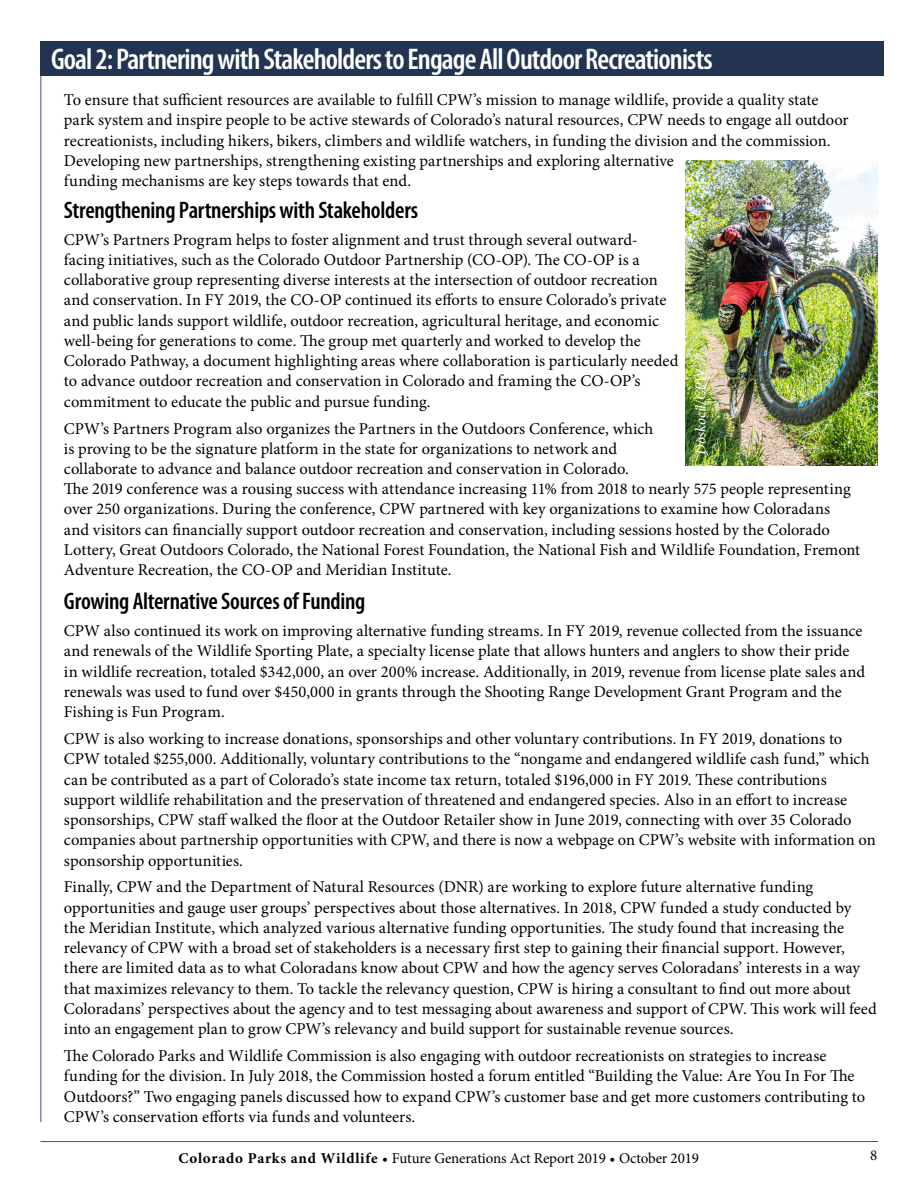
<style>
.page{position:relative;width:918px;height:1188px;background:#fff}
.page>*{position:absolute;margin:0;border:0;box-sizing:border-box;transform-origin:0 0}
.t1{font:600 condensed 30px "Myriad Pro";letter-spacing:-.03em;color:#fff}
.t2{font:600 condensed 24px "Myriad Pro";letter-spacing:-.01em;color:#000}
.t3{font:16.5px/20.2px "Minion Pro";color:#000}
.t4{font:15px "Minion Pro";letter-spacing:-.01em;color:#000}
.t5{font:italic 15px "Minion Pro";letter-spacing:-.005em;color:#fff}
.s1{font-weight:700}
</style>
<div class="page">
<hr style="left:40px;top:1141px;width:838px;height:1px;background:#3d547b">
<div style="left:40px;top:41px;width:844px;height:35px;background:#223452"></div>
<img style="left:685px;top:161px;width:193px;height:304px">
<h1 class="t1" style="left:51px;top:40px;width:663px">Goal 2: Partnering with Stakeholders to Engage All Outdoor Recreationists</h1>
<p class="t3" style="left:64px;top:90px;width:786px">To ensure that sufficient resources are available to fulfill CPW’s mission to manage wildlife, provide a quality state park system and inspire people to be active stewards of Colorado’s natural resources, CPW needs to engage all outdoor recreationists, including hikers, bikers, climbers and wildlife watchers, in funding the division and the commission.<br>Developing new partnerships, strengthening existing partnerships and exploring alternative<br>funding mechanisms are key steps towards that end.</p>
<h2 class="t2" style="left:64px;top:195px;width:356px">Strengthening Partnerships with Stakeholders</h2>
<p class="t3" style="left:64px;top:229px;width:616px">CPW’s Partners Program helps to foster alignment and trust through several outward&shy;facing initiatives, such as the Colorado Outdoor Partnership (CO-OP). The CO-OP is a collaborative group representing diverse interests at the intersection of outdoor recreation and conservation. In FY 2019, the CO-OP continued its efforts to ensure Colorado’s private and public lands support wildlife, outdoor recreation, agricultural heritage, and economic well-being for generations to come. The group met quarterly and worked to develop the Colorado Pathway, a document highlighting areas where collaboration is particularly needed to advance outdoor recreation and conservation in Colorado and framing the CO-OP’s commitment to educate the public and pursue funding.</p>
<p class="t3" style="left:64px;top:418px;width:798px">CPW’s Partners Program also organizes the Partners in the Outdoors Conference, which<br>is proving to be the signature platform in the state for organizations to network and<br>collaborate to advance and balance outdoor recreation and conservation in Colorado.<br>The 2019 conference was a rousing success with attendance increasing 11% from 2018 to nearly 575 people representing over 250 organizations. During the conference, CPW partnered with key organizations to examine how Coloradans<br>and visitors can financially support outdoor recreation and conservation, including sessions hosted by the Colorado Lottery, Great Outdoors Colorado, the National Forest Foundation, the National Fish and Wildlife Foundation, Fremont Adventure Recreation, the CO-OP and Meridian Institute.</p>
<h2 class="t2" style="left:64px;top:586px;width:303px">Growing Alternative Sources of Funding</h2>
<p class="t3" style="left:64px;top:621px;width:803px">CPW also continued its work on improving alternative funding streams. In FY 2019, revenue collected from the issuance and renewals of the Wildlife Sporting Plate, a specialty license plate that allows hunters and anglers to show their pride in wildlife recreation, totaled $342,000, an over 200% increase. Additionally, in 2019, revenue from license plate sales and renewals was used to fund over $450,000 in grants through the Shooting Range Development Grant Program and the Fishing is Fun Program.</p>
<p class="t3" style="left:64px;top:729px;width:813px">CPW is also working to increase donations, sponsorships and other voluntary contributions. In FY 2019, donations to CPW totaled $255,000. Additionally, voluntary contributions to the “nongame and endangered wildlife cash fund,” which can be contributed as a part of Colorado’s state income tax return, totaled $196,000 in FY 2019. These contributions support wildlife rehabilitation and the preservation of threatened and endangered species. Also in an effort to increase sponsorships, CPW staff walked the floor at the Outdoor Retailer show in June 2019, connecting with over 35 Colorado companies about partnership opportunities with CPW, and there is now a webpage on CPW’s website with information on sponsorship opportunities.</p>
<p class="t3" style="left:64px;top:877px;width:814px">Finally, CPW and the Department of Natural Resources (DNR) are working to explore future alternative funding opportunities and gauge user groups’ perspectives about those alternatives. In 2018, CPW funded a study conducted by<br>the Meridian Institute, which analyzed various alternative funding opportunities. The study found that increasing the relevancy of CPW with a broad set of stakeholders is a necessary first step to gaining their financial support. However, there are limited data as to what Coloradans know about CPW and how the agency serves Coloradans’ interests in a way that maximizes relevancy to them. To tackle the relevancy question, CPW is hiring a consultant to find out more about Coloradans’ perspectives about the agency and to test messaging about awareness and support of CPW. This work will feed into an engagement plan to grow CPW’s relevancy and build support for sustainable revenue sources.</p>
<p class="t3" style="left:64px;top:1046px;width:803px">The Colorado Parks and Wildlife Commission is also engaging with outdoor recreationists on strategies to increase funding for the division. In July 2018, the Commission hosted a forum entitled “Building the Value: Are You In For The Outdoors?” Two engaging panels discussed how to expand CPW’s customer base and get more customers contributing to CPW’s conservation efforts via funds and volunteers.</p>
<p class="t5" style="left:690px;top:455px;width:88px;rotate:-90deg">Doskocil/CPW</p>
<p class="t4" style="left:179px;top:1148px;width:522px"><span class="s1">Colorado Parks and Wildlife</span> • Future Generations Act Report 2019 • October 2019</p>
<p class="t4" style="left:870px;top:1145px;width:9px">8</p>
</div>
